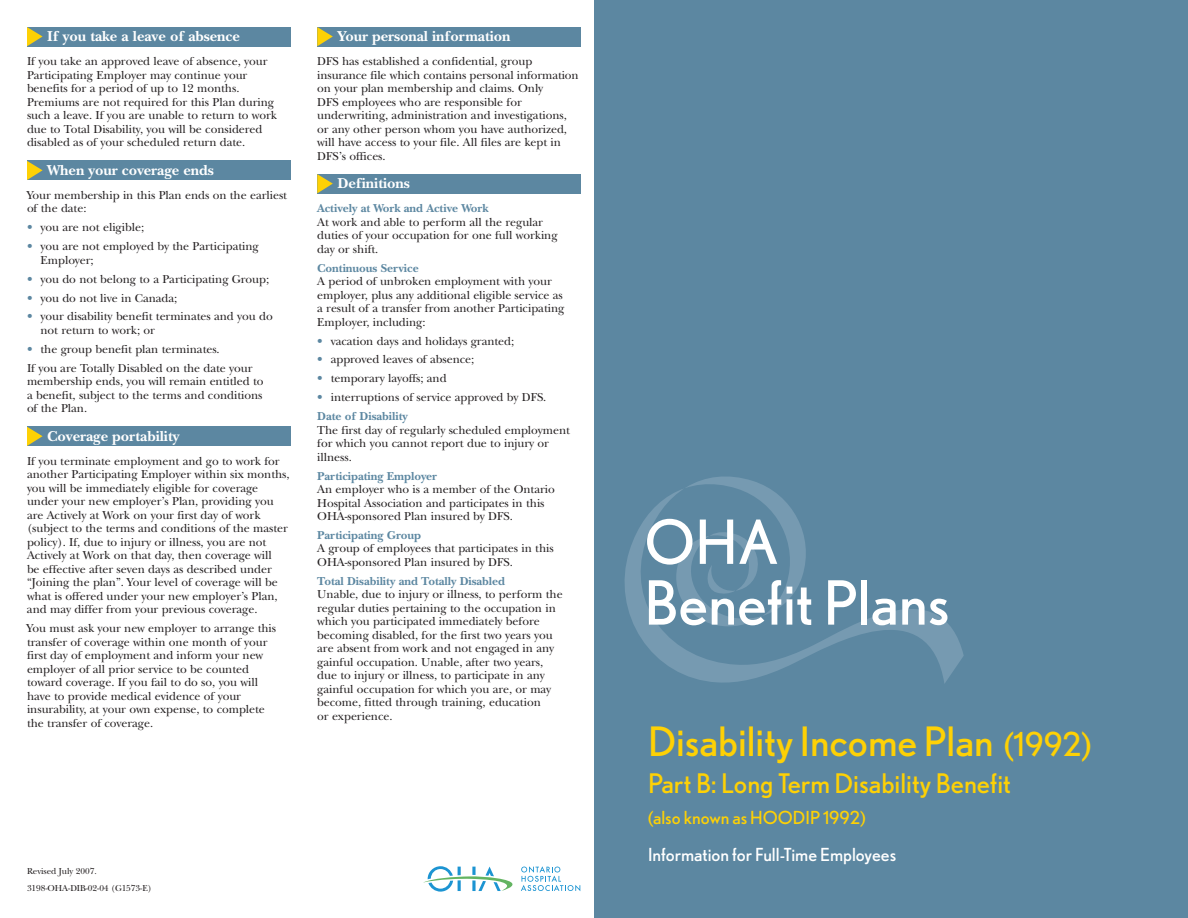
<style>
.page{position:relative;width:1188px;height:918px;background:#fff}
.page>*{position:absolute;margin:0;border:0;box-sizing:border-box;transform-origin:0 0}
.t1{font:40.5px "Nobel";color:#fed105}
.t2{font:27px "Nobel";color:#fed105}
.t3{font:18px "Nobel";color:#fff}
.t4{font:18px "Nobel";color:#fed105}
.t5{font:700 15px "New Baskerville";letter-spacing:-.005em;color:#fff}
.t6{font:12px/13.5px "New Baskerville";letter-spacing:-.005em;color:#231f20}
.t7{font:700 12px "New Baskerville";letter-spacing:-.005em;color:#5c87a1}
.t8{font:9px/16.6px "New Baskerville";letter-spacing:-.005em;color:#231f20}
.s1{color:#5c87a1}
.s2{font-weight:700;color:#5c87a1}
.s3{font-size:33px}
</style>
<div class="page">
<svg style="left:521px;top:866px;width:59px;height:25px"></svg>
<svg style="left:423px;top:866px;width:90px;height:26px"></svg>
<div style="left:594px;top:0;width:594px;height:918px;background:#5c87a1"></div>
<svg style="left:625px;top:476px;width:339px;height:207px"></svg>
<svg style="left:647px;top:519px;width:46px;height:46px"></svg>
<svg style="left:700px;top:520px;width:33px;height:44px"></svg>
<svg style="left:739px;top:520px;width:38px;height:44px"></svg>
<svg style="left:649px;top:580px;width:57px;height:45px"></svg>
<svg style="left:712px;top:580px;width:69px;height:45px"></svg>
<svg style="left:787px;top:587px;width:24px;height:38px"></svg>
<svg style="left:828px;top:580px;width:28px;height:45px"></svg>
<div style="left:861px;top:580px;width:6px;height:45px;background:#fff"></div>
<svg style="left:872px;top:599px;width:24px;height:26px"></svg>
<svg style="left:902px;top:599px;width:45px;height:26px"></svg>
<div style="left:27px;top:27px;width:263px;height:19px;background:#5c87a1"></div>
<svg style="left:27px;top:27px;width:16px;height:19px"></svg>
<div style="left:317px;top:27px;width:263px;height:19px;background:#5c87a1"></div>
<svg style="left:317px;top:27px;width:16px;height:19px"></svg>
<div style="left:317px;top:174px;width:263px;height:19px;background:#5c87a1"></div>
<svg style="left:317px;top:174px;width:16px;height:19px"></svg>
<div style="left:27px;top:161px;width:263px;height:19px;background:#5c87a1"></div>
<svg style="left:27px;top:161px;width:16px;height:19px"></svg>
<div style="left:27px;top:427px;width:263px;height:19px;background:#5c87a1"></div>
<svg style="left:27px;top:427px;width:16px;height:19px"></svg>
<p class="t5" style="left:47px;top:31px;width:194px">If you take a leave of absence</p>
<p class="t6" style="left:27px;top:56px;width:252px">If you take an approved leave of absence, your Participating Employer may continue your benefits for a period of up to 12 months.<br>Premiums are not required for this Plan during such a leave. If you are unable to return to work due to Total Disability, you will be considered disabled as of your scheduled return date.</p>
<p class="t5" style="left:47px;top:165px;width:168px">When your coverage ends</p>
<p class="t6" style="left:27px;top:190px;width:262px">Your membership in this Plan ends on the earliest of the date:</p>
<p class="t6" style="left:27px;top:222px;width:119px"><span class="s1">•</span> you are not eligible;</p>
<p class="t6" style="left:40px;top:241px;width:220px;text-indent:-14px"><span class="s1">•</span> you are not employed by the Participating<br>Employer;</p>
<p class="t6" style="left:27px;top:273px;width:244px"><span class="s1">•</span> you do not belong to a Participating Group;</p>
<p class="t6" style="left:27px;top:292px;width:152px"><span class="s1">•</span> you do not live in Canada;</p>
<p class="t6" style="left:40px;top:311px;width:234px;text-indent:-14px"><span class="s1">•</span> your disability benefit terminates and you do not return to work; or</p>
<p class="t6" style="left:27px;top:341px;width:227px;line-height:18.9px"><span class="s1">•</span> the group benefit plan terminates.<br>If you are Totally Disabled on the date your</p>
<p class="t6" style="left:27px;top:376px;width:238px;text-align:justify">membership ends, you will remain entitled to a benefit, subject to the terms and conditions of the Plan.</p>
<p class="t5" style="left:47px;top:431px;width:134px">Coverage portability</p>
<p class="t6" style="left:27px;top:456px;width:264px">If you terminate employment and go to work for another Participating Employer within six months, you will be immediately eligible for coverage under your new employer’s Plan, providing you are Actively at Work on your first day of work (subject to the terms and conditions of the master policy). If, due to injury or illness, you are not Actively at Work on that day, then coverage will<br>be effective after seven days as described under “Joining the plan”. Your level of coverage will be what is offered under your new employer’s Plan, and may differ from your previous coverage.</p>
<p class="t6" style="left:27px;top:623px;width:251px">You must ask your new employer to arrange this transfer of coverage within one month of your first day of employment and inform your new employer of all prior service to be counted toward coverage. If you fail to do so, you will have to provide medical evidence of your insurability, at your own expense, to complete the transfer of coverage.</p>
<p class="t5" style="left:337px;top:31px;width:175px">Your personal information</p>
<p class="t6" style="left:317px;top:56px;width:263px">DFS has established a confidential, group insurance file which contains personal information on your plan membership and claims. Only<br>DFS employees who are responsible for underwriting, administration and investigations, or any other person whom you have authorized, will have access to your file. All files are kept in DFS’s offices.</p>
<p class="t5" style="left:337px;top:178px;width:74px">Definitions</p>
<p class="t7" style="left:317px;top:204px;width:173px">Actively at Work and Active Work</p>
<p class="t6" style="left:317px;top:216px;width:242px">At work and able to perform all the regular duties of your occupation for one full working day or shift.</p>
<p class="t7" style="left:317px;top:264px;width:103px">Continuous Service</p>
<p class="t6" style="left:317px;top:276px;width:249px">A period of unbroken employment with your employer, plus any additional eligible service as a result of a transfer from another Participating Employer, including:</p>
<p class="t6" style="left:317px;top:335px;width:199px"><span class="s1">•</span> vacation days and holidays granted;</p>
<p class="t6" style="left:317px;top:354px;width:159px"><span class="s1">•</span> approved leaves of absence;</p>
<p class="t6" style="left:317px;top:373px;width:131px"><span class="s1">•</span> temporary layoffs; and</p>
<p class="t6" style="left:317px;top:389px;width:231px;line-height:18.9px"><span class="s1">•</span> interruptions of service approved by DFS.<br><span class="s2">Date of Disability</span></p>
<p class="t6" style="left:317px;top:424px;width:254px">The first day of regularly scheduled employment for which you cannot report due to injury or illness.</p>
<p class="t7" style="left:317px;top:472px;width:121px">Participating Employer</p>
<p class="t6" style="left:317px;top:484px;width:239px">An employer who is a member of the Ontario<br>Hospital Association and participates in this<br>OHA-sponsored Plan insured by DFS.</p>
<p class="t7" style="left:317px;top:531px;width:105px">Participating Group</p>
<p class="t6" style="left:317px;top:543px;width:238px">A group of employees that participates in this<br>OHA-sponsored Plan insured by DFS.</p>
<p class="t7" style="left:317px;top:577px;width:189px">Total Disability and Totally Disabled</p>
<p class="t6" style="left:317px;top:589px;width:247px">Unable, due to injury or illness, to perform the regular duties pertaining to the occupation in which you participated immediately before becoming disabled, for the first two years you are absent from work and not engaged in any gainful occupation. Unable, after two years, due to injury or illness, to participate in any gainful occupation for which you are, or may become, fitted through training, education<br>or experience.</p>
<p class="t8" style="left:27px;top:864px;width:126px">Revised July 2007.<br>3198-OHA-DIB-02-04 (G1573-E)</p>
<h1 class="t1" style="left:648px;top:718px;width:445px">Disability Income Plan <span class="s3">(1992)</span></h1>
<h2 class="t2" style="left:648px;top:768px;width:365px">Part B: Long Term Disability Benefit</h2>
<h3 class="t4" style="left:648px;top:808px;width:219px">(also known as HOODIP 1992)</h3>
<h3 class="t3" style="left:648px;top:845px;width:250px">Information for Full-Time Employees</h3>
</div>
